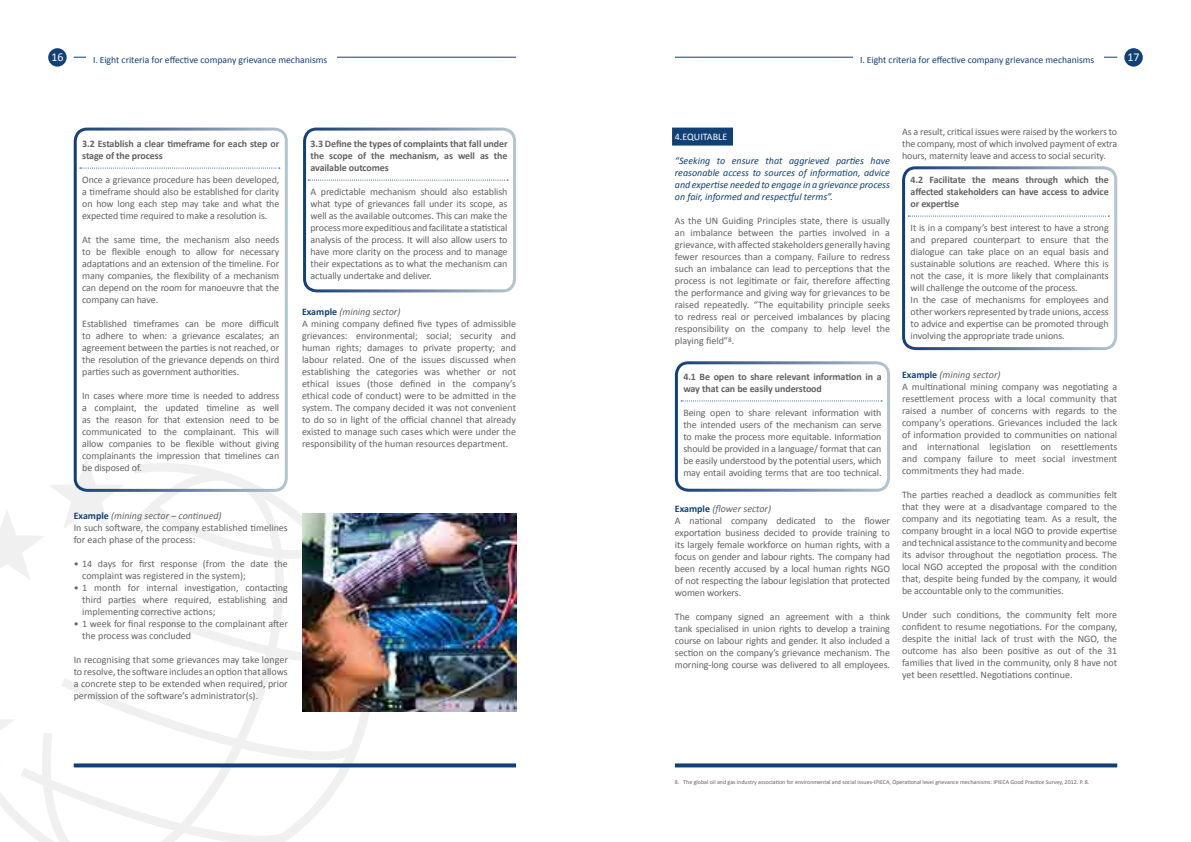
<style>
.page{position:relative;width:1191px;height:842px;background:#fff}
.page>*{position:absolute;margin:0;border:0;box-sizing:border-box;transform-origin:0 0}
.t1{font:12px "Calibri";color:#fff}
.t2{font:10px/12px "Calibri";letter-spacing:-.01em;color:#646163;text-align:justify}
.t3{font:700 10px/12px "Calibri";letter-spacing:-.01em;color:#646163}
.t4{font:italic 10px/12px "Calibri";color:#114077;text-align:justify}
.t5{font:10px "Calibri";color:#fff}
.t6{font:9.7px "Calibri";color:#114077}
.t7{font:6px "Calibri";color:#646163}
.s1{font-weight:700;color:#114077}
.s2{font-style:italic}
</style>
<div class="page">
<svg style="left:0;top:463px;width:373px;height:379px"></svg>
<svg style="left:0;top:597px;width:1px;height:71px"></svg>
<svg style="left:0;top:692px;width:15px;height:72px"></svg>
<svg style="left:0;top:458px;width:124px;height:122px"></svg>
<svg style="left:74px;top:763px;width:442px;height:4px;fill:#114077"></svg>
<svg style="left:675px;top:763px;width:442px;height:4px;fill:#114077"></svg>
<div style="left:48px;top:48px;width:19px;height:19px;background:#114077;border-radius:50%"></div>
<hr style="left:74px;top:57px;width:442px;height:1px;background:#114077">
<hr style="left:675px;top:57px;width:442px;height:1px;background:#114077">
<div style="left:1124px;top:48px;width:18px;height:19px;background:#114077;border-radius:50%"></div>
<svg style="left:80px;top:168px;width:200px;height:1px"></svg>
<svg style="left:308px;top:180px;width:200px;height:1px"></svg>
<div style="left:672px;top:128px;width:61px;height:18px;background:#114077"></div>
<svg style="left:681px;top:400px;width:201px;height:1px"></svg>
<svg style="left:908px;top:216px;width:201px;height:1px"></svg>
<div style="left:86px;top:51px;width:251px;height:19px;background:#fff"></div>
<div style="left:853px;top:51px;width:250px;height:19px;background:#fff"></div>
<div style="left:74px;top:128px;width:214px;height:364px;border:3px solid #fff;border-radius:12px"></div>
<div style="left:303px;top:128px;width:213px;height:164px;border:3px solid #fff;border-radius:12px"></div>
<div style="left:675px;top:361px;width:215px;height:131px;border:3px solid #fff;border-radius:12px"></div>
<div style="left:902px;top:166px;width:215px;height:184px;border:3px solid #fff;border-radius:12px"></div>
<img style="left:302px;top:513px;width:214px;height:198px">
<p class="t1" style="left:51px;top:50px;width:14px">16</p>
<p class="t1" style="left:1127px;top:50px;width:14px">17</p>
<p class="t6" style="left:93px;top:54px;width:236px">I. Eight criteria for effective company grievance mechanisms</p>
<p class="t6" style="left:860px;top:54px;width:236px">I. Eight criteria for effective company grievance mechanisms</p>
<p class="t3" style="left:82px;top:137px;width:199px">3.2 Establish a clear timeframe for each step or stage of the process</p>
<p class="t2" style="left:82px;top:173px;width:198px">Once a grievance procedure has been developed, a timeframe should also be established for clarity on how long each step may take and what the expected time required to make a resolution is.</p>
<p class="t2" style="left:82px;top:233px;width:198px">At the same time, the mechanism also needs to be flexible enough to allow for necessary adaptations and an extension of the timeline. For many companies, the flexibility of a mechanism can depend on the room for manoeuvre that the company can have.</p>
<p class="t2" style="left:82px;top:317px;width:199px">Established timeframes can be more difficult to adhere to when: a grievance escalates; an agreement between the parties is not reached, or the resolution of the grievance depends on third parties such as government authorities.</p>
<p class="t2" style="left:82px;top:389px;width:198px">In cases where more time is needed to address a complaint, the updated timeline as well as the reason for that extension need to be communicated to the complainant. This will allow companies to be flexible without giving complainants the impression that timelines can be disposed of.</p>
<p class="t2" style="left:74px;top:509px;width:216px;text-align:left"><span class="s1">Example</span> <span class="s2">(mining sector – continued)<br></span>In such software, the company established timelines for each phase of the process:</p>
<p class="t2" style="left:82px;top:557px;width:207px;text-indent:-8px">• 14 days for first response (from the date the complaint was registered in the system);</p>
<p class="t2" style="left:82px;top:581px;width:207px;text-indent:-8px">• 1 month for internal investigation, contacting third parties where required, establishing and implementing corrective actions;</p>
<p class="t2" style="left:82px;top:617px;width:207px;text-indent:-8px">• 1 week for final response to the complainant after the process was concluded</p>
<p class="t2" style="left:74px;top:653px;width:216px">In recognising that some grievances may take longer to resolve, the software includes an option that allows a concrete step to be extended when required, prior permission of the software’s administrator(s).</p>
<p class="t3" style="left:310px;top:137px;width:199px;text-align:justify">3.3 Define the types of complaints that fall under the scope of the mechanism, as well as the available outcomes</p>
<p class="t2" style="left:310px;top:185px;width:198px">A predictable mechanism should also establish what type of grievances fall under its scope, as well as the available outcomes. This can make the process more expeditious and facilitate a statistical analysis of the process. It will also allow users to have more clarity on the process and to manage their expectations as to what the mechanism can actually undertake and deliver.</p>
<p class="t2" style="left:302px;top:305px;width:216px;text-align:left"><span class="s1">Example</span> <span class="s2">(mining sector)<br></span>A mining company defined five types of admissible grievances: environmental; social; security and human rights; damages to private property; and labour related. One of the issues discussed when establishing the categories was whether or not ethical issues (those defined in the company’s ethical code of conduct) were to be admitted in the system. The company decided it was not convenient to do so in light of the official channel that already existed to manage such cases which were under the responsibility of the human resources department.</p>
<p class="t5" style="left:675px;top:130px;width:54px">4.EQUITABLE</p>
<p class="t4" style="left:675px;top:154px;width:217px">“Seeking to ensure that aggrieved parties have reasonable access to sources of information, advice and expertise needed to engage in a grievance process on fair, informed and respectful terms”.</p>
<p class="t2" style="left:675px;top:214px;width:217px">As the UN Guiding Principles state, there is usually an imbalance between the parties involved in a grievance, with affected stakeholders generally having fewer resources than a company. Failure to redress such an imbalance can lead to perceptions that the process is not legitimate or fair, therefore affecting the performance and giving way for grievances to be raised repeatedly. “The equitability principle seeks to redress real or perceived imbalances by placing responsibility on the company to help level the playing field”<sup>8</sup>.</p>
<p class="t3" style="left:683px;top:370px;width:200px">4.1 Be open to share relevant information in a way that can be easily understood</p>
<p class="t2" style="left:683px;top:406px;width:200px">Being open to share relevant information with the intended users of the mechanism can serve to make the process more equitable. Information should be provided in a language/ format that can be easily understood by the potential users, which may entail avoiding terms that are too technical.</p>
<p class="t2" style="left:675px;top:502px;width:217px;text-align:left"><span class="s1">Example</span> <span class="s2">(flower sector)<br></span>A national company dedicated to the flower exportation business decided to provide training to its largely female workforce on human rights, with a focus on gender and labour rights. The company had been recently accused by a local human rights NGO of not respecting the labour legislation that protected women workers.</p>
<p class="t2" style="left:675px;top:610px;width:217px">The company signed an agreement with a think tank specialised in union rights to develop a training course on labour rights and gender. It also included a section on the company’s grievance mechanism. The morning-long course was delivered to all employees.</p>
<p class="t2" style="left:902px;top:125px;width:217px">As a result, critical issues were raised by the workers to the company, most of which involved payment of extra hours, maternity leave and access to social security.</p>
<p class="t3" style="left:910px;top:173px;width:200px;text-align:justify">4.2 Facilitate the means through which the affected stakeholders can have access to advice or expertise</p>
<p class="t2" style="left:910px;top:221px;width:200px;text-align:left">It is in a company’s best interest to have a strong and prepared counterpart to ensure that the dialogue can take place on an equal basis and sustainable solutions are reached. Where this is not the case, it is more likely that complainants will challenge the outcome of the process.<br>In the case of mechanisms for employees and other workers represented by trade unions, access to advice and expertise can be promoted through involving the appropriate trade unions.</p>
<p class="t2" style="left:902px;top:368px;width:217px;text-align:left"><span class="s1">Example</span> <span class="s2">(mining sector)<br></span>A multinational mining company was negotiating a resettlement process with a local community that raised a number of concerns with regards to the company’s operations. Grievances included the lack of information provided to communities on national and international legislation on resettlements and company failure to meet social investment commitments they had made.</p>
<p class="t2" style="left:902px;top:488px;width:217px">The parties reached a deadlock as communities felt that they were at a disadvantage compared to the company and its negotiating team. As a result, the company brought in a local NGO to provide expertise and technical assistance to the community and become its advisor throughout the negotiation process. The local NGO accepted the proposal with the condition that, despite being funded by the company, it would be accountable only to the communities.</p>
<p class="t2" style="left:902px;top:608px;width:217px">Under such conditions, the community felt more confident to resume negotiations. For the company, despite the initial lack of trust with the NGO, the outcome has also been positive as out of the 31 families that lived in the community, only 8 have not yet been resettled. Negotiations continue.</p>
<p class="t7" style="left:675px;top:778px;width:416px">8. The global oil and gas industry association for environmental and social issues-IPIECA, Operational level grievance mechanisms: IPIECA Good Practice Survey, 2012. P. 8.</p>
</div>
